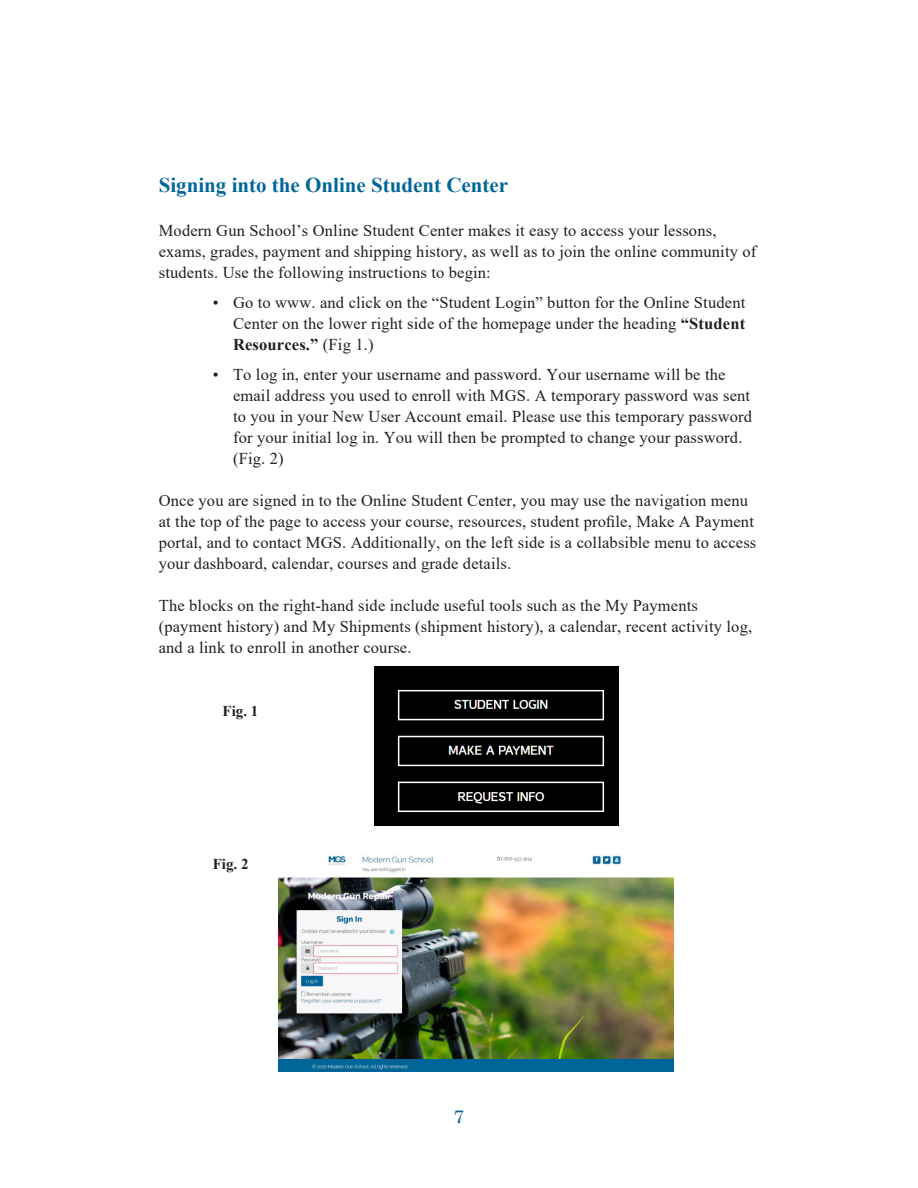
<style>
.page{position:relative;width:918px;height:1188px;background:#fff}
.page>*{position:absolute;margin:0;border:0;box-sizing:border-box;transform-origin:0 0}
.t1{font:700 21px "Times New Roman";color:#069}
.t2{font:18px "Century";color:#069;scale:1.08 1}
.List{font:16.5px/21px "Times New Roman";letter-spacing:.01em;color:#231f20}
.Body{font:16.5px/21px "Times New Roman";letter-spacing:.01em;color:#231f20}
.t3{font:700 15px "Times New Roman";color:#231f20}
.s1{font-weight:700}
</style>
<div class="page">
<img style="left:375px;top:666px;width:244px;height:159px">
<img style="left:279px;top:853px;width:395px;height:218px">
<p class="t1" style="left:159px;top:170px;width:351px">Signing into the Online Student Center</p>
<p class="Body" style="left:159px;top:219px;width:599px">Modern Gun School’s Online Student Center makes it easy to access your lessons, exams, grades, payment and shipping history, as well as to join the online community of students. Use the following instructions to begin:</p>
<p class="List" style="left:233px;top:291px;width:514px;text-align:justify;text-indent:-20px">• Go to www. and click on the “Student Login” button for the Online Student Center on the lower right side of the homepage under the heading <span class="s1">“Student Resources.”</span> (Fig 1.)</p>
<p class="List" style="left:233px;top:363px;width:521px;text-indent:-20px">• To log in, enter your username and password. Your username will be the email address you used to enroll with MGS. A temporary password was sent to you in your New User Account email. Please use this temporary password for your initial log in. You will then be prompted to change your password. (Fig. 2)</p>
<p class="List" style="left:159px;top:489px;width:599px">Once you are signed in to the Online Student Center, you may use the navigation menu at the top of the page to access your course, resources, student profile, Make A Payment portal, and to contact MGS. Additionally, on the left side is a collabsible menu to access your dashboard, calendar, courses and grade details.</p>
<p class="List" style="left:159px;top:594px;width:595px">The blocks on the right-hand side include useful tools such as the My Payments (payment history) and My Shipments (shipment history), a calendar, recent activity log, and a link to enroll in another course.</p>
<p class="t3" style="left:223px;top:700px;width:37px">Fig. 1</p>
<p class="t3" style="left:213px;top:853px;width:37px">Fig. 2</p>
<p class="t2" style="left:454px;top:1102px;width:12px">7</p>
</div>
